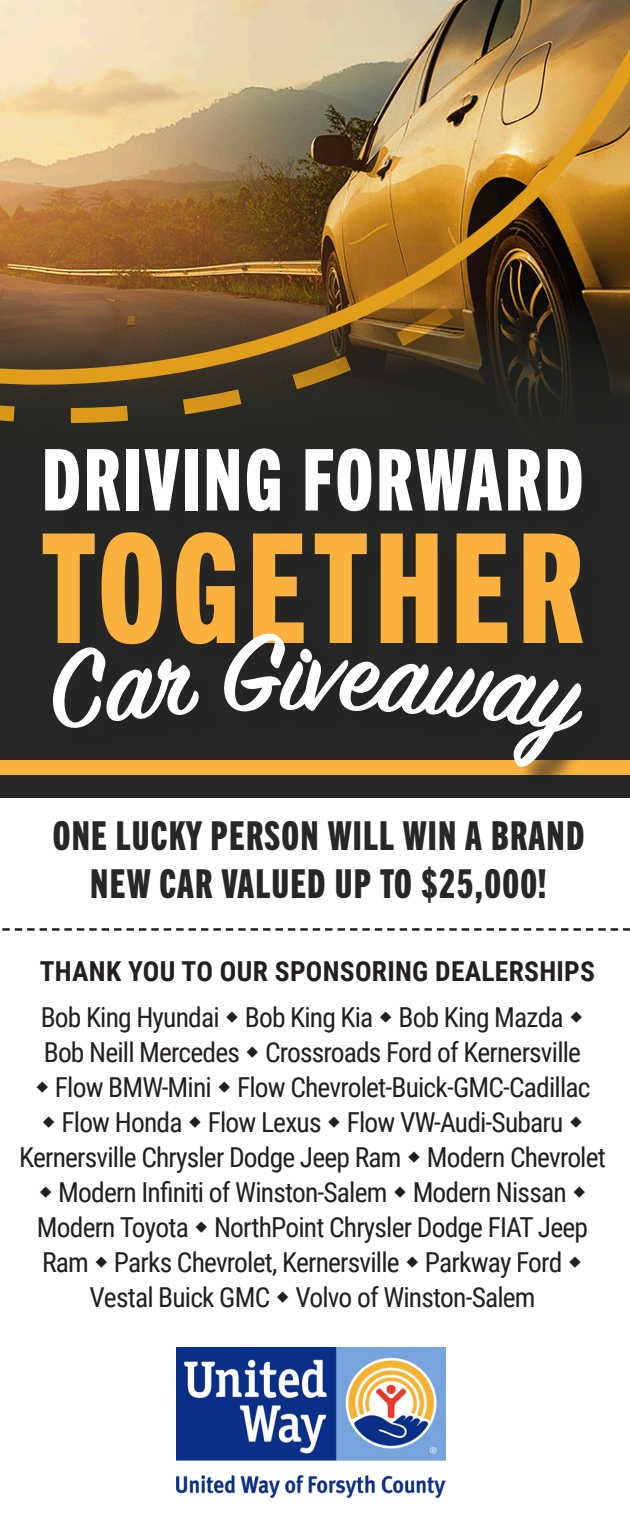
<style>
.page{position:relative;width:630px;height:1530px;background:#fff}
.page>*{position:absolute;margin:0;border:0;box-sizing:border-box;transform-origin:0 0}
.t1{font:152.5px "Trade Gothic Next LT Pro Hv Cm";letter-spacing:.045em;color:#fbb13d}
.t2{font:600 120px "Sign Painter House Script";color:#fff}
.t3{font:85.5px "Trade Gothic Next LT Pro Hv Cm";letter-spacing:.03em;color:#fff}
.t4{font:40px/48px "Trade Gothic Next LT Pro Hv Cm";letter-spacing:.03em;color:#262825;text-align:center}
.t5{font:27.5px "Roboto Condensed";letter-spacing:-.03em;color:#231f20}
.t6{font:700 27.5px "Roboto Condensed";letter-spacing:.01em;color:#231f20}
</style>
<div class="page">
<div style="left:0;top:0;width:630px;height:797px;background:#262825"></div>
<img style="left:0;top:0;width:630px;height:423px">
<div style="left:0;top:760px;width:630px;height:15px;background:#fbb13d"></div>
<img style="left:177px;top:1347px;width:268px;height:151px">
<div style="left:57px;top:637px;width:556px;height:161px;background:#231f20;opacity:.75"></div>
<svg style="left:2px;top:928px;width:628px;height:3px"></svg>
<svg style="left:57px;top:645px;width:144px;height:86px"></svg>
<svg style="left:222px;top:637px;width:65px;height:75px"></svg>
<svg style="left:304px;top:658px;width:283px;height:117px"></svg>
<h3 class="t3" style="left:42px;top:422px;width:543px">DRIVING FORWARD</h3>
<h1 class="t1" style="left:42px;top:486px;width:543px">TOGETHER</h1>
<h2 class="t2" style="left:282px;top:600px;width:26px">i</h2>
<h3 class="t4" style="left:53px;top:810px;width:533px">ONE LUCKY PERSON WILL WIN A BRAND<br>NEW CAR VALUED UP TO $25,000!</h3>
<p class="t6" style="left:40px;top:952px;width:557px">THANK YOU TO OUR SPONSORING DEALERSHIPS</p>
<p class="t5" style="left:41px;top:998px;width:524px">Bob King Hyundai Bob King Kia Bob King Mazda</p>
<p class="t5" style="left:44px;top:1033px;width:539px">Bob Neill Mercedes Crossroads Ford of Kernersville</p>
<p class="t5" style="left:55px;top:1068px;width:537px">Flow BMW-Mini Flow Chevrolet-Buick-GMC-Cadillac</p>
<p class="t5" style="left:62px;top:1103px;width:503px">Flow Honda Flow Lexus Flow VW-Audi-Subaru</p>
<p class="t5" style="left:19px;top:1138px;width:588px">Kernersville Chrysler Dodge Jeep Ram Modern Chevrolet</p>
<p class="t5" style="left:58px;top:1173px;width:510px">Modern Infiniti of Winston-Salem Modern Nissan</p>
<p class="t5" style="left:37px;top:1208px;width:553px">Modern Toyota NorthPoint Chrysler Dodge FIAT Jeep</p>
<p class="t5" style="left:42px;top:1243px;width:522px">Ram Parks Chevrolet, Kernersville Parkway Ford</p>
<p class="t5" style="left:89px;top:1278px;width:448px">Vestal Buick GMC Volvo of Winston-Salem</p>
</div>
